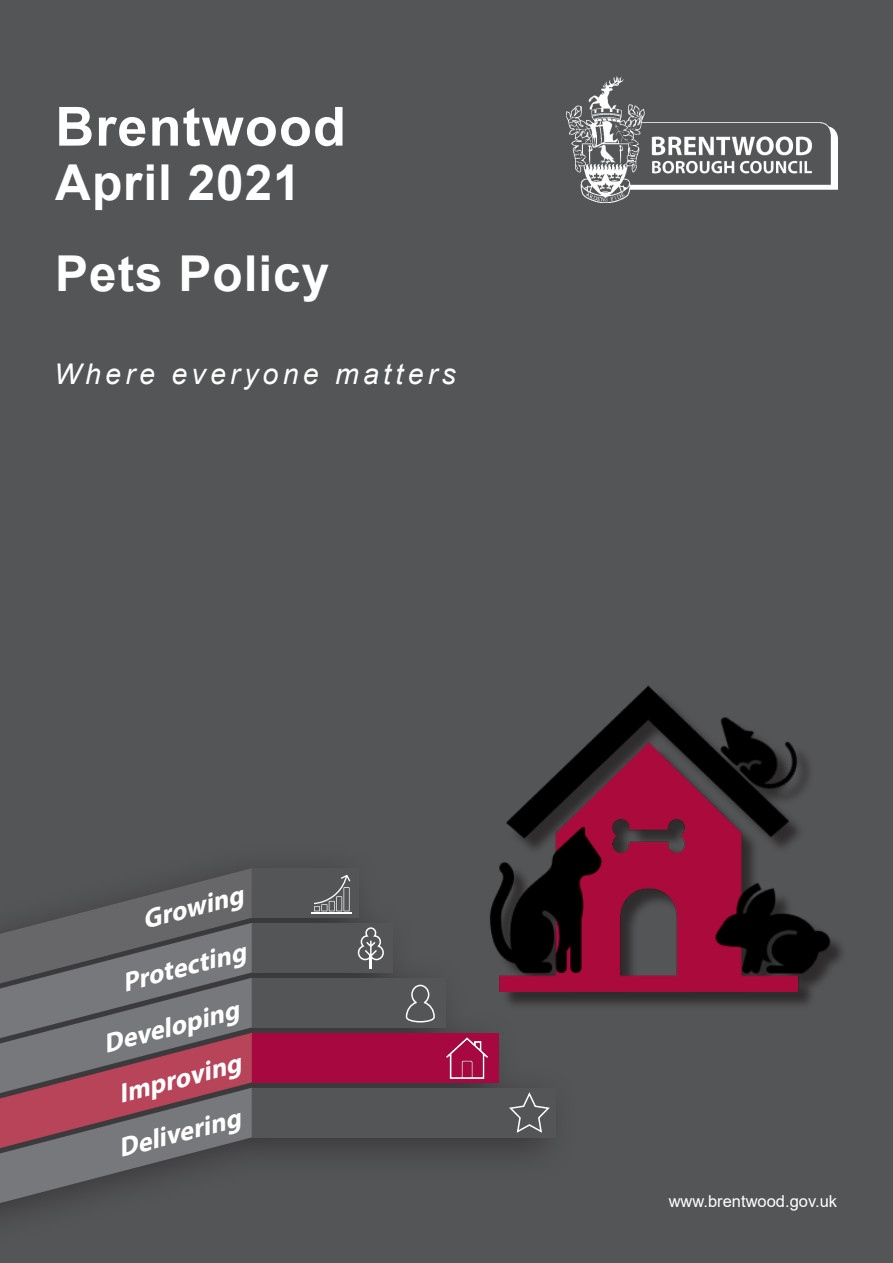
<style>
.page{position:relative;width:893px;height:1263px;background:#545557}
.page>*{position:absolute;margin:0;border:0;box-sizing:border-box;transform-origin:0 0}
.t1{font:700 54px "Arial";letter-spacing:.02em;color:#fff}
.t2{font:700 49.5px "Arial";letter-spacing:.02em;color:#fff}
.t3{font:italic 28.5px "Arial";letter-spacing:.15em;color:#fff}
.t4{font:italic 700 27px "Myriad Pro";color:#fff}
.t5{font:16.5px "Arial";color:#fff}
</style>
<div class="page">
<img style="left:566px;top:77px;width:272px;height:126px">
<div style="left:0;top:844px;width:578px;height:404px;background:#231f20;opacity:.56"></div>
<svg style="left:0;top:868px;width:252px;height:335px;background:#726167"></svg>
<div style="left:252px;top:1088px;width:304px;height:49px;background:#545557"></div>
<div style="left:252px;top:1033px;width:247px;height:49px;background:#a80840"></div>
<div style="left:252px;top:978px;width:193px;height:49px;background:#545557"></div>
<div style="left:252px;top:923px;width:140px;height:49px;background:#545557"></div>
<div style="left:252px;top:868px;width:106px;height:50px;background:#545557"></div>
<hr style="left:311px;top:913px;width:41px;height:1px;background:#fff">
<svg style="left:314px;top:875px;width:36px;height:36px"></svg>
<svg style="left:509px;top:1092px;width:41px;height:41px"></svg>
<img style="left:446px;top:1038px;width:41px;height:41px">
<svg style="left:405px;top:984px;width:30px;height:39px"></svg>
<hr style="left:369px;top:954px;width:3px;height:14px;background:#fff">
<svg style="left:357px;top:927px;width:27px;height:34px"></svg>
<div style="left:493px;top:689px;width:355px;height:321px;background:#231f20;opacity:.75"></div>
<img style="left:460px;top:671px;width:379px;height:320px">
<p class="t1" style="left:55px;top:89px;width:292px">Brentwood</p>
<p class="t2" style="left:55px;top:147px;width:247px">April 2021</p>
<p class="t2" style="left:55px;top:239px;width:276px">Pets Policy</p>
<p class="t3" style="left:54px;top:356px;width:403px">Where everyone matters</p>
<p class="t4" style="left:138px;top:903px;width:105px;rotate:-15deg">Growing</p>
<p class="t4" style="left:118px;top:966px;width:128px;rotate:-15deg">Protecting</p>
<p class="t4" style="left:99px;top:1027px;width:141px;rotate:-15deg">Developing</p>
<p class="t4" style="left:114px;top:1078px;width:127px;rotate:-15deg">Improving</p>
<p class="t4" style="left:114px;top:1132px;width:127px;rotate:-15deg">Delivering</p>
<p class="t5" style="left:669px;top:1190px;width:170px">www.brentwood.gov.uk</p>
</div>
